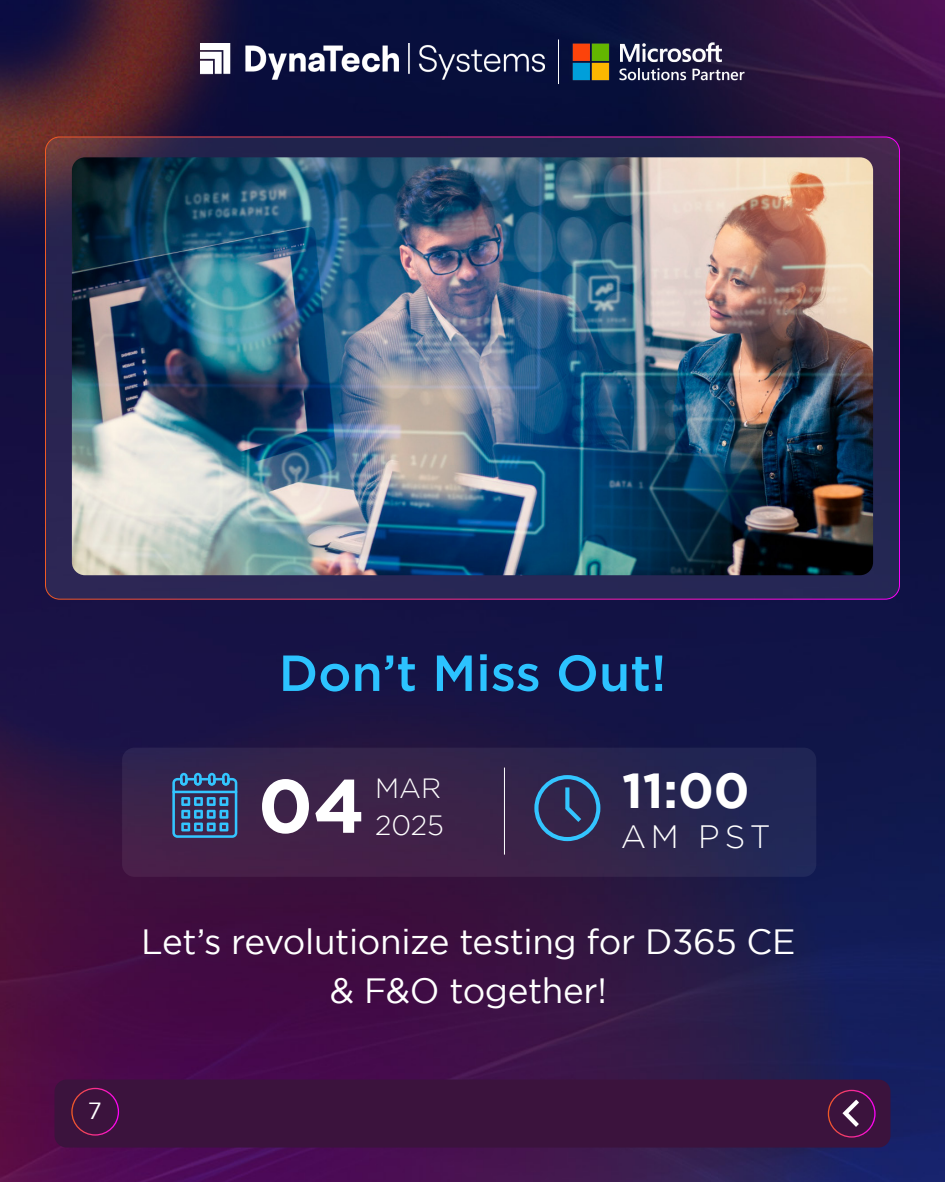
<style>
.page{position:relative;width:945px;height:1182px;background:#fff}
.page>*{position:absolute;margin:0;border:0;box-sizing:border-box;transform-origin:0 0}
.t1{font:700 75.42px "Gotham";color:#fff}
.t2{font:500 50.57px "Gotham";color:#2cc3ff}
.t3{font:700 49.09px "Gotham";color:#fff}
.t4{font:35px/49px "Gotham";letter-spacing:-.01em;color:#fff;text-align:center}
.t5{font:300 32.29px "Gotham";color:#fff}
.t6{font:300 27.74px/37.4px "Gotham";color:#fff}
.t7{font:23.36px "Gotham";color:#fff}
</style>
<div class="page">
<img style="left:0;top:0;width:945px;height:1181px">
<img style="left:572px;top:39px;width:172px;height:46px">
<img style="left:201px;top:44px;width:344px;height:36px">
<hr style="left:558px;top:39px;width:1px;height:45px;background:#fff">
<svg style="left:45px;top:137px;width:855px;height:462px;background:#31274e"></svg>
<img style="left:72px;top:157px;width:801px;height:418px">
<svg style="left:122px;top:747px;width:694px;height:129px;background:#33234c"></svg>
<hr style="left:504px;top:767px;width:1px;height:87px;background:#fff">
<svg style="left:172px;top:772px;width:65px;height:65px;background:#376290"></svg>
<svg style="left:534px;top:775px;width:66px;height:66px;background:#324771"></svg>
<div style="left:54px;top:1079px;width:837px;height:68px;background:#3b133d;border-radius:12px"></div>
<div style="left:71px;top:1087px;width:48px;height:48px;border:1px solid #fff;border-radius:50%"></div>
<div style="left:828px;top:1089px;width:48px;height:48px;border:1px solid #fff;border-radius:50%"></div>
<svg style="left:842px;top:1099px;width:17px;height:27px"></svg>
<p class="t7" style="left:88px;top:1097px;width:15px">7</p>
<h2 class="t2" style="left:279px;top:644px;width:389px">Don’t Miss Out!</h2>
<h1 class="t1" style="left:258px;top:762px;width:109px">04</h1>
<p class="t6" style="left:375px;top:769px;width:70px">MAR<br>2025</p>
<h3 class="t3" style="left:622px;top:761px;width:129px">11:00</h3>
<p class="t5" style="left:621px;top:819px;width:151px">AM PST</p>
<p class="t4" style="left:141px;top:916px;width:656px">Let’s revolutionize testing for D365 CE &amp; F&amp;O together!</p>
</div>
